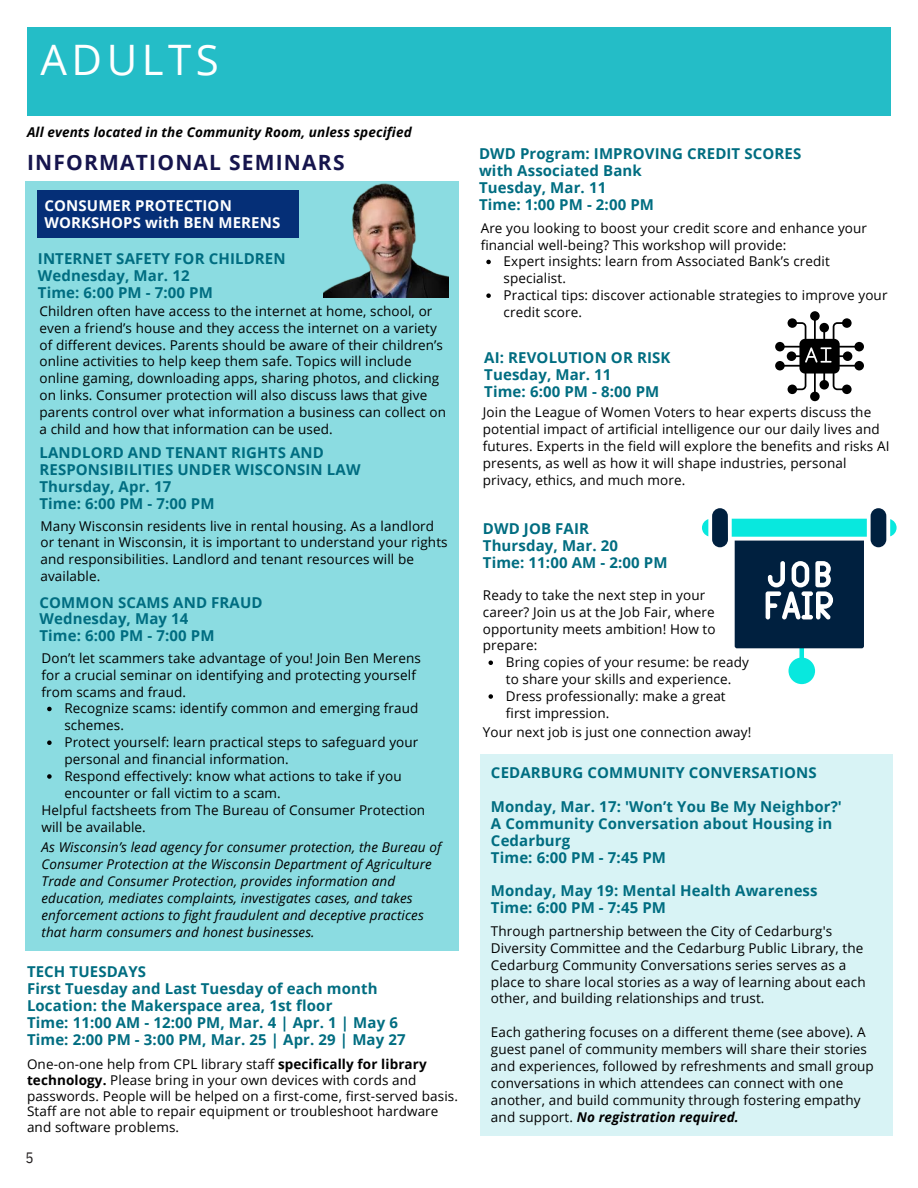
<style>
.page{position:relative;width:918px;height:1188px;background:#fff}
.page>*{position:absolute;margin:0;border:0;box-sizing:border-box;transform-origin:0 0}
.t1{font:42px "Open Sans";letter-spacing:.11em;color:#fff}
.t2{font:700 21px "Open Sans";letter-spacing:.06em;color:#16154d}
.t3{font:700 15px/16.8px "Open Sans";letter-spacing:.01em;color:#006d81}
.t4{font:700 15px/16.8px "Open Sans";letter-spacing:.01em;color:#feffff}
.t5{font:15px "IBM Plex Sans Cond";color:#231f20}
.t6{font:13.5px/16.8px "Open Sans";letter-spacing:.01em;color:#000}
.t7{font:italic 13.5px/16.8px "Open Sans";letter-spacing:.01em;color:#000}
.t8{font:italic 700 13.5px "Open Sans";letter-spacing:.01em;color:#000}
.s1{font-weight:700}
.s2{font-weight:700;font-style:italic}
</style>
<div class="page">
<div style="left:27px;top:27px;width:864px;height:89px;background:#24bdc7"></div>
<div style="left:25px;top:182px;width:434px;height:768px;background:#8bdce1"></div>
<div style="left:799px;top:644px;width:5px;height:18px;background:#08e8de;border-radius:2px"></div>
<div style="left:789px;top:658px;width:26px;height:26px;background:#08e8de;border-radius:50%"></div>
<svg style="left:702px;top:519px;width:195px;height:129px"></svg>
<div style="left:712px;top:508px;width:16px;height:39px;background:#00203f;border-radius:8px"></div>
<div style="left:871px;top:508px;width:15px;height:39px;background:#00203f;border-radius:8px"></div>
<svg style="left:489px;top:661px;width:4px;height:4px"></svg>
<svg style="left:489px;top:694px;width:4px;height:5px"></svg>
<div style="left:481px;top:755px;width:412px;height:381px;background:#d8f3f5"></div>
<div style="left:37px;top:190px;width:262px;height:47px;background:#052f77"></div>
<img style="left:324px;top:181px;width:125px;height:117px">
<hr style="left:814px;top:319px;width:2px;height:22px;background:#000">
<div style="left:810px;top:311px;width:10px;height:10px;background:#000;border-radius:50%"></div>
<svg style="left:842px;top:318px;width:10px;height:10px"></svg>
<div style="left:788px;top:318px;width:9px;height:10px;background:#000;border-radius:50%"></div>
<div style="left:854px;top:342px;width:10px;height:9px;background:#000;border-radius:50%"></div>
<div style="left:854px;top:361px;width:10px;height:9px;background:#000;border-radius:50%"></div>
<hr style="left:814px;top:372px;width:2px;height:21px;background:#000">
<div style="left:810px;top:392px;width:10px;height:9px;background:#000;border-radius:50%"></div>
<div style="left:842px;top:385px;width:10px;height:9px;background:#000;border-radius:50%"></div>
<div style="left:788px;top:385px;width:9px;height:9px;background:#000;border-radius:50%"></div>
<div style="left:775px;top:342px;width:10px;height:9px;background:#000;border-radius:50%"></div>
<svg style="left:783px;top:322px;width:73px;height:68px"></svg>
<div style="left:775px;top:361px;width:10px;height:9px;background:#000;border-radius:50%"></div>
<svg style="left:486px;top:260px;width:5px;height:4px"></svg>
<svg style="left:486px;top:293px;width:5px;height:5px"></svg>
<svg style="left:47px;top:707px;width:5px;height:4px"></svg>
<svg style="left:47px;top:740px;width:5px;height:5px"></svg>
<svg style="left:47px;top:774px;width:5px;height:5px"></svg>
<p class="t1" style="left:40px;top:30px;width:180px">ADULTS</p>
<p class="t8" style="left:27px;top:122px;width:386px">All events located in the Community Room, unless specified</p>
<p class="t2" style="left:27px;top:148px;width:319px">INFORMATIONAL SEMINARS</p>
<h3 class="t4" style="left:44px;top:197px;width:237px">CONSUMER PROTECTION<br>WORKSHOPS with BEN MERENS</h3>
<h4 class="t3" style="left:38px;top:250px;width:249px">INTERNET SAFETY FOR CHILDREN<br>Wednesday, Mar. 12<br>Time: 6:00 PM - 7:00 PM</h4>
<p class="t6" style="left:39px;top:302px;width:408px">Children often have access to the internet at home, school, or even a friend’s house and they access the internet on a variety of different devices. Parents should be aware of their children’s online activities to help keep them safe. Topics will include online gaming, downloading apps, sharing photos, and clicking on links. Consumer protection will also discuss laws that give parents control over what information a business can collect on a child and how that information can be used.</p>
<p class="t3" style="left:39px;top:444px;width:323px">LANDLORD AND TENANT RIGHTS AND<br>RESPONSIBILITIES UNDER WISCONSIN LAW<br>Thursday, Apr. 17<br>Time: 6:00 PM - 7:00 PM</p>
<p class="t6" style="left:40px;top:517px;width:409px">Many Wisconsin residents live in rental housing. As a landlord or tenant in Wisconsin, it is important to understand your rights and responsibilities. Landlord and tenant resources will be available.</p>
<h4 class="t3" style="left:39px;top:593px;width:225px">COMMON SCAMS AND FRAUD<br>Wednesday, May 14<br>Time: 6:00 PM - 7:00 PM</h4>
<p class="t6" style="left:42px;top:649px;width:381px">Don’t let scammers take advantage of you! Join Ben Merens for a crucial seminar on identifying and protecting yourself from scams and fraud.</p>
<p class="t6" style="left:64px;top:700px;width:356px">Recognize scams: identify common and emerging fraud schemes.</p>
<h4 class="t6" style="left:64px;top:734px;width:356px">Protect yourself: learn practical steps to safeguard your personal and financial information.</h4>
<p class="t6" style="left:64px;top:767px;width:339px">Respond effectively: know what actions to take if you encounter or fall victim to a scam.</p>
<p class="t6" style="left:42px;top:801px;width:385px">Helpful factsheets from The Bureau of Consumer Protection will be available.</p>
<p class="t7" style="left:42px;top:839px;width:401px">As Wisconsin’s lead agency for consumer protection, the Bureau of Consumer Protection at the Wisconsin Department of Agriculture Trade and Consumer Protection, provides information and education, mediates complaints, investigates cases, and takes enforcement actions to fight fraudulent and deceptive practices that harm consumers and honest businesses.</p>
<h4 class="t3" style="left:27px;top:963px;width:380px">TECH TUESDAYS<br>First Tuesday and Last Tuesday of each month Location: the Makerspace area, 1st floor<br>Time: 11:00 AM - 12:00 PM, Mar. 4 | Apr. 1 | May 6<br>Time: 2:00 PM - 3:00 PM, Mar. 25 | Apr. 29 | May 27</h4>
<h4 class="t6" style="left:27px;top:1056px;width:433px;line-height:15.8px">One-on-one help from CPL library staff <span class="s1">specifically for library technology.</span> Please bring in your own devices with cords and passwords. People will be helped on a first-come, first-served basis.<br>Staff are not able to repair equipment or troubleshoot hardware and software problems.</h4>
<p class="t5" style="left:25px;top:1148px;width:10px">5</p>
<p class="t3" style="left:479px;top:145px;width:324px">DWD Program: IMPROVING CREDIT SCORES with Associated Bank<br>Tuesday, Mar. 11<br>Time: 1:00 PM - 2:00 PM</p>
<h4 class="t6" style="left:481px;top:219px;width:388px">Are you looking to boost your credit score and enhance your financial well-being? This workshop will provide:</h4>
<p class="t6" style="left:504px;top:253px;width:328px">Expert insights: learn from Associated Bank’s credit specialist.</p>
<h4 class="t6" style="left:504px;top:287px;width:385px">Practical tips: discover actionable strategies to improve your credit score.</h4>
<p class="t3" style="left:484px;top:349px;width:188px">AI: REVOLUTION OR RISK<br>Tuesday, Mar. 11<br>Time: 6:00 PM - 8:00 PM</p>
<p class="t6" style="left:483px;top:404px;width:408px">Join the League of Women Voters to hear experts discuss the potential impact of artificial intelligence our our daily lives and futures. Experts in the field will explore the benefits and risks AI presents, as well as how it will shape industries, personal privacy, ethics, and much more.</p>
<h1 class="t3" style="left:483px;top:520px;width:186px">DWD JOB FAIR<br>Thursday, Mar. 20<br>Time: 11:00 AM - 2:00 PM</h1>
<h2 class="t6" style="left:483px;top:586px;width:234px">Ready to take the next step in your career? Join us at the Job Fair, where opportunity meets ambition! How to prepare:</h2>
<h4 class="t6" style="left:506px;top:654px;width:245px">Bring copies of your resume: be ready to share your skills and experience.</h4>
<p class="t6" style="left:506px;top:687px;width:221px">Dress professionally: make a great first impression.</p>
<h4 class="t6" style="left:483px;top:723px;width:270px">Your next job is just one connection away!</h4>
<p class="t3" style="left:491px;top:764px;width:327px">CEDARBURG COMMUNITY CONVERSATIONS</p>
<h4 class="t3" style="left:491px;top:798px;width:352px">Monday, Mar. 17: 'Won’t You Be My Neighbor?'<br>A Community Conversation about Housing in<br>Cedarburg<br>Time: 6:00 PM - 7:45 PM</h4>
<p class="t3" style="left:491px;top:882px;width:328px">Monday, May 19: Mental Health Awareness<br>Time: 6:00 PM - 7:45 PM</p>
<h4 class="t6" style="left:491px;top:922px;width:376px">Through partnership between the City of Cedarburg's Diversity Committee and the Cedarburg Public Library, the Cedarburg Community Conversations series serves as a place to share local stories as a way of learning about each other, and building relationships and trust.</h4>
<p class="t6" style="left:491px;top:1023px;width:384px">Each gathering focuses on a different theme (see above). A guest panel of community members will share their stories and experiences, followed by refreshments and small group conversations in which attendees can connect with one another, and build community through fostering empathy and support. <span class="s2">No registration required.</span></p>
</div>
